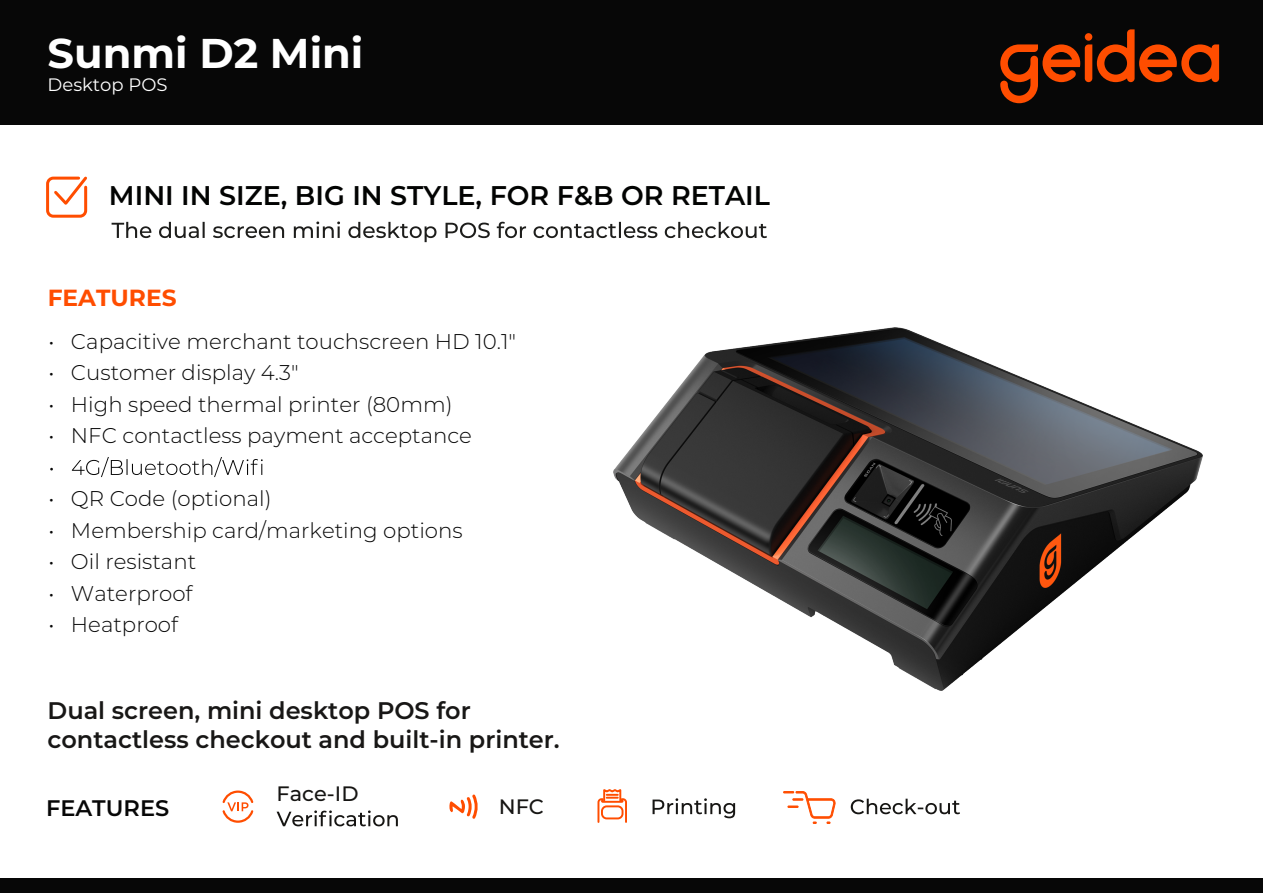
<style>
.page{position:relative;width:1263px;height:893px;background:#fff}
.page>*{position:absolute;margin:0;border:0;box-sizing:border-box;transform-origin:0 0}
.t1{font:700 41.55px "Montserrat";color:#fff}
.t2{font:600 27px "Montserrat";color:#020302}
.t3{font:600 24px/28.8px "Montserrat";color:#181716}
.t4{font:700 23.25px "Montserrat";color:#ff4d00}
.t5{font:600 22.5px "Montserrat";color:#070707}
.t6{font:300 21.3px "Montserrat";color:#070707}
.t7{font:500 20.85px "Montserrat";color:#161513}
.t8{font:18px "Montserrat";color:#fff}
</style>
<div class="page">
<div style="left:0;top:0;width:1263px;height:125px;background:#070707"></div>
<svg style="left:1000px;top:29px;width:219px;height:74px"></svg>
<svg style="left:597px;top:789px;width:30px;height:34px"></svg>
<svg style="left:449px;top:794px;width:29px;height:25px"></svg>
<svg style="left:277px;top:810px;width:121px;height:16px"></svg>
<svg style="left:222px;top:790px;width:32px;height:33px"></svg>
<svg style="left:50px;top:457px;width:213px;height:20px"></svg>
<img style="left:614px;top:327px;width:588px;height:363px">
<svg style="left:851px;top:799px;width:109px;height:15px"></svg>
<svg style="left:652px;top:798px;width:83px;height:20px"></svg>
<svg style="left:112px;top:222px;width:655px;height:20px"></svg>
<div style="left:0;top:878px;width:1263px;height:15px;background:#070707"></div>
<svg style="left:783px;top:791px;width:53px;height:33px"></svg>
<svg style="left:46px;top:176px;width:42px;height:42px"></svg>
<h1 class="t1" style="left:48px;top:23px;width:317px">Sunmi D2 Mini</h1>
<p class="t8" style="left:48px;top:72px;width:121px">Desktop POS</p>
<p class="t2" style="left:109px;top:176px;width:663px">MINI IN SIZE, BIG IN STYLE, FOR F&amp;B OR RETAIL</p>
<p class="t4" style="left:48px;top:281px;width:130px">FEATURES</p>
<p class="t6" style="left:49px;top:327px;width:469px">• Capacitive merchant touchscreen HD 10.1"</p>
<p class="t6" style="left:49px;top:358px;width:252px">• Customer display 4.3"</p>
<p class="t6" style="left:49px;top:390px;width:405px">• High speed thermal printer (80mm)</p>
<p class="t6" style="left:49px;top:421px;width:425px">• NFC contactless payment acceptance</p>
<p class="t6" style="left:49px;top:484px;width:225px">• QR Code (optional)</p>
<p class="t6" style="left:49px;top:516px;width:416px">• Membership card/marketing options</p>
<p class="t6" style="left:49px;top:547px;width:149px">• Oil resistant</p>
<p class="t6" style="left:49px;top:579px;width:146px">• Waterproof</p>
<p class="t6" style="left:49px;top:610px;width:131px">• Heatproof</p>
<p class="t3" style="left:48px;top:695px;width:514px">Dual screen, mini desktop POS for contactless checkout and built-in printer.</p>
<p class="t5" style="left:46px;top:791px;width:125px">FEATURES</p>
<p class="t7" style="left:277px;top:779px;width:84px">Face-ID</p>
<p class="t7" style="left:499px;top:792px;width:47px">NFC</p>
</div>
